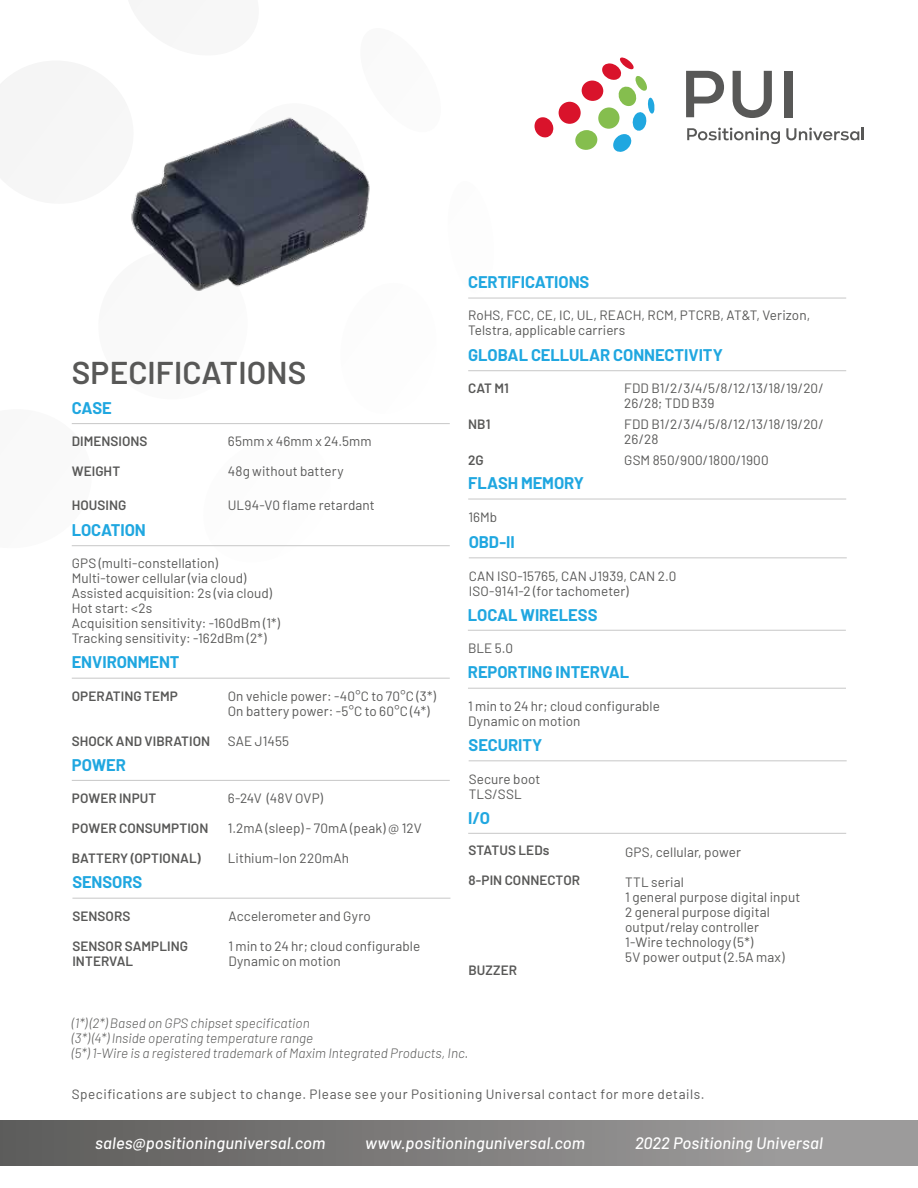
<style>
.page{position:relative;width:918px;height:1188px;background:#fff}
.page>*{position:absolute;margin:0;border:0;box-sizing:border-box;transform-origin:0 0}
.t1{font:600 31.5px "Barlow";color:#585857}
.t2{font:700 16.5px "Barlow";letter-spacing:-.005em;color:#20a7e0}
.t3{font:italic 500 16.5px "Barlow";letter-spacing:.005em;color:#fff}
.t4{font:13.5px/15px "Barlow";letter-spacing:.005em;color:#585857}
.t5{font:600 13.5px/15px "Barlow";color:#585857}
.t6{font:italic 300 13.5px/15px "Barlow";letter-spacing:.005em;color:#585857}
.t7{font:13.5px "Barlow";letter-spacing:.04em;color:#585857}
</style>
<div class="page">
<div style="left:0;top:1121px;width:918px;height:45px;background:linear-gradient(to right,#5d5c5b,#a4a2a2)"></div>
<hr style="left:468px;top:370px;width:378px;height:1px;background:#c7c7c7">
<hr style="left:468px;top:833px;width:378px;height:1px;background:#c7c7c7">
<hr style="left:468px;top:499px;width:378px;height:1px;background:#c7c7c7">
<hr style="left:72px;top:423px;width:378px;height:1px;background:#c7c7c7">
<hr style="left:72px;top:545px;width:378px;height:1px;background:#c7c7c7">
<hr style="left:72px;top:678px;width:378px;height:1px;background:#c7c7c7">
<hr style="left:72px;top:780px;width:378px;height:1px;background:#c7c7c7">
<hr style="left:468px;top:298px;width:378px;height:1px;background:#c7c7c7">
<svg style="left:687px;top:128px;width:93px;height:16px"></svg>
<svg style="left:786px;top:128px;width:78px;height:12px"></svg>
<div style="left:559px;top:102px;width:22px;height:22px;background:#d9132b;border-radius:50%"></div>
<svg style="left:535px;top:117px;width:19px;height:21px"></svg>
<svg style="left:575px;top:57px;width:80px;height:95px"></svg>
<svg style="left:686px;top:71px;width:38px;height:46px"></svg>
<svg style="left:733px;top:71px;width:39px;height:47px"></svg>
<div style="left:784px;top:71px;width:8px;height:46px;background:#585857"></div>
<hr style="left:72px;top:898px;width:378px;height:1px;background:#c7c7c7">
<hr style="left:469px;top:557px;width:378px;height:1px;background:#c7c7c7">
<hr style="left:468px;top:630px;width:378px;height:1px;background:#c7c7c7">
<hr style="left:468px;top:688px;width:378px;height:1px;background:#c7c7c7">
<hr style="left:469px;top:760px;width:378px;height:1px;background:#c7c7c7">
<img style="left:131px;top:117px;width:239px;height:174px">
<h1 class="t1" style="left:72px;top:349px;width:236px">SPECIFICATIONS</h1>
<p class="t2" style="left:72px;top:396px;width:41px">CASE</p>
<p class="t5" style="left:72px;top:433px;width:77px">DIMENSIONS</p>
<p class="t5" style="left:72px;top:463px;width:50px">WEIGHT</p>
<p class="t5" style="left:72px;top:497px;width:56px">HOUSING</p>
<p class="t4" style="left:228px;top:433px;width:145px">65mm x 46mm x 24.5mm</p>
<p class="t4" style="left:228px;top:463px;width:117px">48g without battery</p>
<p class="t4" style="left:228px;top:497px;width:149px">UL94-V0 flame retardant</p>
<p class="t2" style="left:72px;top:518px;width:76px">LOCATION</p>
<p class="t4" style="left:72px;top:555px;width:210px">GPS (multi-constellation)<br>Multi-tower cellular (via cloud)<br>Assisted acquisition: 2s (via cloud)<br>Hot start: &lt;2s<br>Acquisition sensitivity: -160dBm (1*)<br>Tracking sensitivity: -162dBm (2*)</p>
<p class="t2" style="left:72px;top:650px;width:109px">ENVIRONMENT</p>
<p class="t5" style="left:72px;top:687px;width:107px">OPERATING TEMP</p>
<p class="t5" style="left:72px;top:732px;width:140px">SHOCK AND VIBRATION</p>
<p class="t4" style="left:228px;top:687px;width:210px">On vehicle power: -40°C to 70°C (3*)<br>On battery power: -5°C to 60°C (4*)</p>
<p class="t4" style="left:228px;top:732px;width:63px">SAE J1455</p>
<p class="t2" style="left:72px;top:752px;width:56px">POWER</p>
<p class="t5" style="left:72px;top:789px;width:86px">POWER INPUT</p>
<p class="t5" style="left:72px;top:819px;width:138px">POWER CONSUMPTION</p>
<p class="t5" style="left:72px;top:849px;width:131px">BATTERY (OPTIONAL)</p>
<p class="t2" style="left:72px;top:870px;width:71px">SENSORS</p>
<p class="t5" style="left:72px;top:907px;width:59px">SENSORS</p>
<p class="t5" style="left:72px;top:937px;width:117px">SENSOR SAMPLING<br>INTERVAL</p>
<p class="t4" style="left:228px;top:789px;width:97px">6-24V (48V OVP)</p>
<p class="t4" style="left:228px;top:819px;width:195px">1.2mA (sleep) - 70mA (peak) @ 12V</p>
<p class="t4" style="left:228px;top:849px;width:123px">Lithium-Ion 220mAh</p>
<p class="t4" style="left:228px;top:907px;width:144px">Accelerometer and Gyro</p>
<p class="t4" style="left:228px;top:937px;width:193px">1 min to 24 hr; cloud configurable<br>Dynamic on motion</p>
<p class="t2" style="left:468px;top:270px;width:123px">CERTIFICATIONS</p>
<p class="t4" style="left:468px;top:307px;width:344px">RoHS, FCC, CE, IC, UL, REACH, RCM, PTCRB, AT&amp;T, Verizon,<br>Telstra, applicable carriers</p>
<p class="t2" style="left:468px;top:343px;width:256px">GLOBAL CELLULAR CONNECTIVITY</p>
<p class="t5" style="left:468px;top:380px;width:42px">CAT M1</p>
<p class="t5" style="left:468px;top:416px;width:24px">NB1</p>
<p class="t5" style="left:468px;top:452px;width:17px">2G</p>
<p class="t4" style="left:624px;top:380px;width:201px">FDD B1/2/3/4/5/8/12/13/18/19/20/<br>26/28; TDD B39</p>
<p class="t4" style="left:624px;top:416px;width:201px">FDD B1/2/3/4/5/8/12/13/18/19/20/<br>26/28</p>
<p class="t4" style="left:624px;top:452px;width:146px">GSM 850/900/1800/1900</p>
<p class="t2" style="left:468px;top:471px;width:117px">FLASH MEMORY</p>
<p class="t4" style="left:468px;top:509px;width:30px">16Mb</p>
<p class="t2" style="left:469px;top:530px;width:47px">OBD-II</p>
<p class="t4" style="left:469px;top:567px;width:209px">CAN ISO-15765, CAN J1939, CAN 2.0<br>ISO-9141-2 (for tachometer)</p>
<p class="t2" style="left:468px;top:602px;width:131px">LOCAL WIRELESS</p>
<p class="t4" style="left:468px;top:640px;width:47px">BLE 5.0</p>
<p class="t2" style="left:468px;top:660px;width:163px">REPORTING INTERVAL</p>
<p class="t4" style="left:468px;top:698px;width:193px">1 min to 24 hr; cloud configurable<br>Dynamic on motion</p>
<p class="t2" style="left:469px;top:733px;width:75px">SECURITY</p>
<p class="t4" style="left:469px;top:770px;width:73px">Secure boot<br>TLS/SSL</p>
<p class="t2" style="left:468px;top:805px;width:23px">I/O</p>
<p class="t5" style="left:468px;top:842px;width:83px">STATUS LEDs</p>
<p class="t5" style="left:468px;top:872px;width:113px">8-PIN CONNECTOR</p>
<p class="t5" style="left:468px;top:962px;width:50px">BUZZER</p>
<p class="t4" style="left:625px;top:843px;width:117px">GPS, cellular, power</p>
<p class="t4" style="left:625px;top:873px;width:177px">TTL serial<br>1 general purpose digital input<br>2 general purpose digital output/relay controller<br>1-Wire technology (5*)<br>5V power output (2.5A max)</p>
<p class="t6" style="left:72px;top:1015px;width:398px">(1*) (2*) Based on GPS chipset specification<br>(3*) (4*) Inside operating temperature range<br>(5*) 1-Wire is a registered trademark of Maxim Integrated Products, Inc.</p>
<p class="t7" style="left:72px;top:1084px;width:634px">Specifications are subject to change. Please see your Positioning Universal contact for more details.</p>
<p class="t3" style="left:95px;top:1131px;width:232px">sales@positioninguniversal.com</p>
<p class="t3" style="left:365px;top:1131px;width:221px">www.positioninguniversal.com</p>
<p class="t3" style="left:635px;top:1131px;width:189px">2022 Positioning Universal</p>
</div>
